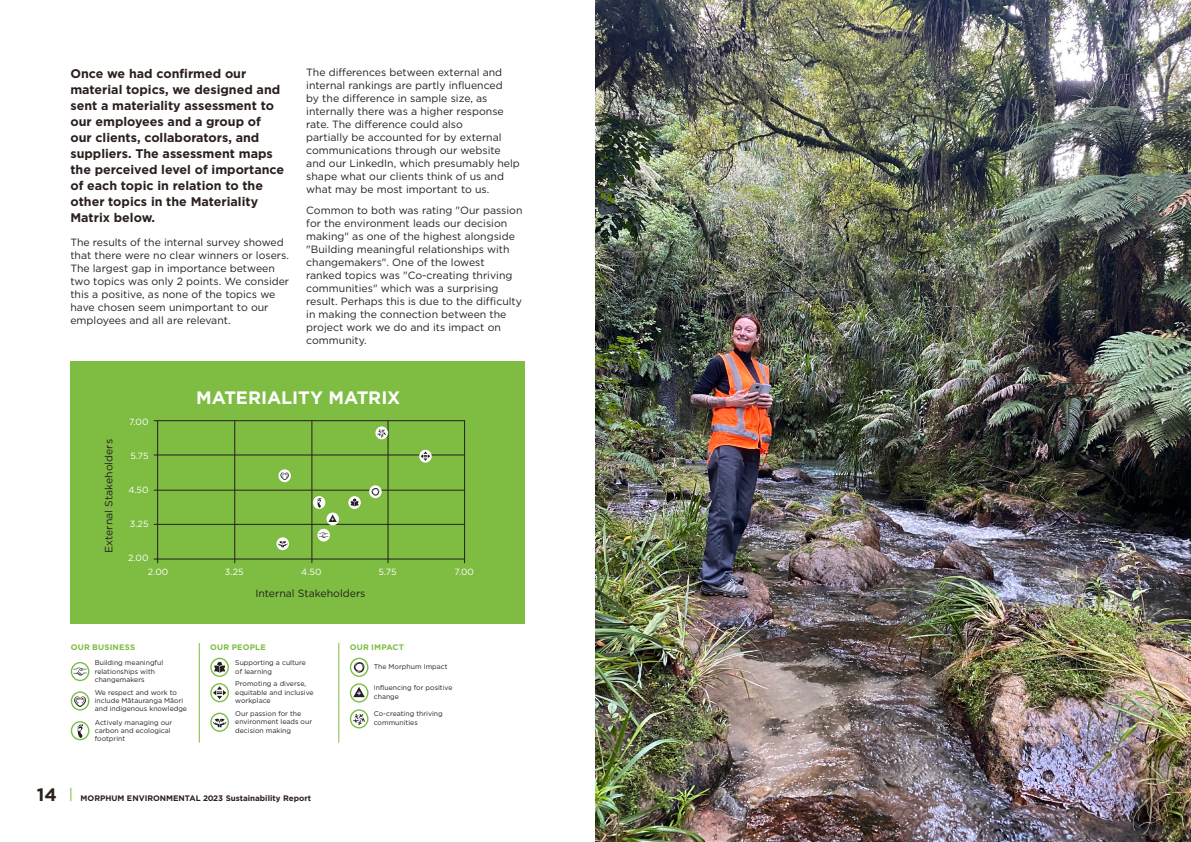
<style>
.page{position:relative;width:1191px;height:842px;background:#fff}
.page>*{position:absolute;margin:0;border:0;box-sizing:border-box;transform-origin:0 0}
.t1{font:700 18px "Gotham";letter-spacing:-.01em;color:#fff}
.t2{font:700 18px "Gotham";color:#2c201d}
.t3{font:700 12.5px/16px "Gotham";color:#2c201d}
.t4{font:10.5px/13px "Gotham";color:#231f20}
.t5{font:9px "Gotham";color:#fff}
.t6{font:700 8px "Gotham";color:#2c201d}
.t7{font:700 8px "Gotham";letter-spacing:.025em;color:#7ebc42}
.t8{font:6.9px/8.3px "Gotham";color:#231f20}
</style>
<div class="page">
<svg style="left:70px;top:788px;width:1px;height:13px"></svg>
<div style="left:71px;top:362px;width:453px;height:262px;background:#7ebc42"></div>
<hr style="left:157px;top:421px;width:1px;height:142px;background:#231f20">
<hr style="left:154px;top:558px;width:310px;height:1px;background:#231f20">
<hr style="left:154px;top:524px;width:310px;height:1px;background:#231f20">
<hr style="left:154px;top:490px;width:310px;height:1px;background:#231f20">
<hr style="left:154px;top:454px;width:310px;height:1px;background:#231f20">
<hr style="left:154px;top:420px;width:310px;height:1px;background:#231f20">
<hr style="left:234px;top:421px;width:1px;height:142px;background:#231f20">
<hr style="left:311px;top:421px;width:1px;height:142px;background:#231f20">
<hr style="left:387px;top:421px;width:1px;height:142px;background:#231f20">
<hr style="left:464px;top:421px;width:1px;height:142px;background:#231f20">
<svg style="left:276px;top:537px;width:13px;height:13px"></svg>
<svg style="left:278px;top:541px;width:9px;height:6px"></svg>
<svg style="left:317px;top:529px;width:13px;height:13px"></svg>
<svg style="left:319px;top:532px;width:9px;height:6px"></svg>
<svg style="left:348px;top:496px;width:13px;height:13px"></svg>
<svg style="left:351px;top:498px;width:7px;height:8px"></svg>
<div style="left:313px;top:496px;width:12px;height:13px;background:#fff;border-radius:50%"></div>
<svg style="left:317px;top:498px;width:4px;height:10px"></svg>
<svg style="left:369px;top:485px;width:13px;height:13px"></svg>
<svg style="left:371px;top:488px;width:8px;height:8px"></svg>
<svg style="left:278px;top:469px;width:13px;height:13px"></svg>
<svg style="left:280px;top:472px;width:9px;height:8px"></svg>
<svg style="left:375px;top:426px;width:13px;height:13px"></svg>
<svg style="left:377px;top:429px;width:9px;height:8px"></svg>
<svg style="left:419px;top:450px;width:13px;height:13px"></svg>
<svg style="left:420px;top:451px;width:10px;height:10px"></svg>
<svg style="left:326px;top:512px;width:13px;height:13px"></svg>
<svg style="left:328px;top:515px;width:9px;height:7px"></svg>
<div style="left:210px;top:683px;width:19px;height:19px;border:1px solid #7ebc42;border-radius:50%"></div>
<svg style="left:213px;top:686px;width:13px;height:13px"></svg>
<div style="left:350px;top:683px;width:18px;height:19px;border:1px solid #7ebc42;border-radius:50%"></div>
<svg style="left:353px;top:687px;width:12px;height:10px"></svg>
<div style="left:71px;top:721px;width:18px;height:19px;border:1px solid #7ebc42;border-radius:50%"></div>
<svg style="left:77px;top:724px;width:6px;height:14px"></svg>
<div style="left:210px;top:658px;width:19px;height:19px;border:1px solid #7ebc42;border-radius:50%"></div>
<svg style="left:214px;top:662px;width:11px;height:11px"></svg>
<div style="left:71px;top:662px;width:18px;height:19px;border:1px solid #7ebc42;border-radius:50%"></div>
<svg style="left:73px;top:668px;width:14px;height:7px"></svg>
<div style="left:71px;top:691px;width:18px;height:20px;border:1px solid #7ebc42;border-radius:50%"></div>
<svg style="left:74px;top:696px;width:12px;height:11px"></svg>
<div style="left:210px;top:713px;width:19px;height:19px;border:1px solid #7ebc42;border-radius:50%"></div>
<svg style="left:213px;top:718px;width:13px;height:9px"></svg>
<div style="left:350px;top:709px;width:18px;height:19px;border:1px solid #7ebc42;border-radius:50%"></div>
<svg style="left:353px;top:714px;width:12px;height:11px"></svg>
<div style="left:350px;top:658px;width:18px;height:19px;border:1px solid #7ebc42;border-radius:50%"></div>
<svg style="left:354px;top:662px;width:10px;height:11px"></svg>
<hr style="left:199px;top:643px;width:1px;height:99px;background:#7ebc42">
<hr style="left:338px;top:643px;width:1px;height:99px;background:#7ebc42">
<img style="left:595px;top:0;width:596px;height:842px">
<p class="t3" style="left:70px;top:66px;width:215px">Once we had confirmed our material topics, we designed and sent a materiality assessment to our employees and a group of our clients, collaborators, and suppliers. The assessment maps the perceived level of importance of each topic in relation to the other topics in the Materiality<br>Matrix below.</p>
<p class="t4" style="left:70px;top:236px;width:220px">The results of the internal survey showed that there were no clear winners or losers.<br>The largest gap in importance between two topics was only 2 points. We consider this a positive, as none of the topics we have chosen seem unimportant to our employees and all are relevant.</p>
<p class="t4" style="left:306px;top:66px;width:215px">The differences between external and internal rankings are partly influenced<br>by the difference in sample size, as internally there was a higher response rate. The difference could also<br>partially be accounted for by external communications through our website and our LinkedIn, which presumably help shape what our clients think of us and what may be most important to us.</p>
<p class="t4" style="left:306px;top:203px;width:218px">Common to both was rating "Our passion for the environment leads our decision making" as one of the highest alongside "Building meaningful relationships with changemakers". One of the lowest ranked topics was "Co-creating thriving communities" which was a surprising result. Perhaps this is due to the difficulty in making the connection between the project work we do and its impact on community.</p>
<p class="t4" style="left:102px;top:553px;width:115px;rotate:-90deg">External Stakeholders</p>
<p class="t5" style="left:129px;top:416px;width:21px">7.00</p>
<p class="t5" style="left:130px;top:450px;width:20px">5.75</p>
<p class="t5" style="left:128px;top:484px;width:22px">4.50</p>
<p class="t5" style="left:130px;top:518px;width:20px">3.25</p>
<p class="t5" style="left:128px;top:552px;width:22px">2.00</p>
<p class="t5" style="left:148px;top:566px;width:22px">2.00</p>
<h1 class="t1" style="left:196px;top:386px;width:206px">MATERIALITY MATRIX</h1>
<p class="t5" style="left:225px;top:566px;width:20px">3.25</p>
<p class="t5" style="left:301px;top:566px;width:22px">4.50</p>
<p class="t5" style="left:378px;top:566px;width:20px">5.75</p>
<p class="t5" style="left:454px;top:566px;width:21px">7.00</p>
<p class="t4" style="left:255px;top:587px;width:112px">Internal Stakeholders</p>
<p class="t7" style="left:71px;top:641px;width:66px">OUR BUSINESS</p>
<p class="t7" style="left:210px;top:641px;width:57px">OUR PEOPLE</p>
<p class="t7" style="left:350px;top:641px;width:56px">OUR IMPACT</p>
<p class="t8" style="left:95px;top:658px;width:70px">Building meaningful relationships with changemakers</p>
<p class="t8" style="left:95px;top:688px;width:94px">We respect and work to include Mātauranga Māori and indigenous knowledge</p>
<p class="t8" style="left:95px;top:718px;width:79px">Actively managing our carbon and ecological footprint</p>
<p class="t8" style="left:235px;top:658px;width:72px">Supporting a culture of learning</p>
<p class="t8" style="left:235px;top:680px;width:80px">Promoting a diverse, equitable and inclusive workplace</p>
<p class="t8" style="left:374px;top:663px;width:75px">The Morphum Impact</p>
<p class="t8" style="left:374px;top:684px;width:80px">Influencing for positive change</p>
<p class="t8" style="left:235px;top:709px;width:78px">Our passion for the environment leads our decision making</p>
<p class="t8" style="left:374px;top:710px;width:70px">Co-creating thriving communities</p>
<h1 class="t2" style="left:37px;top:783px;width:21px">14</h1>
<p class="t6" style="left:81px;top:793px;width:232px">MORPHUM ENVIRONMENTAL 2023 Sustainability Report</p>
</div>
